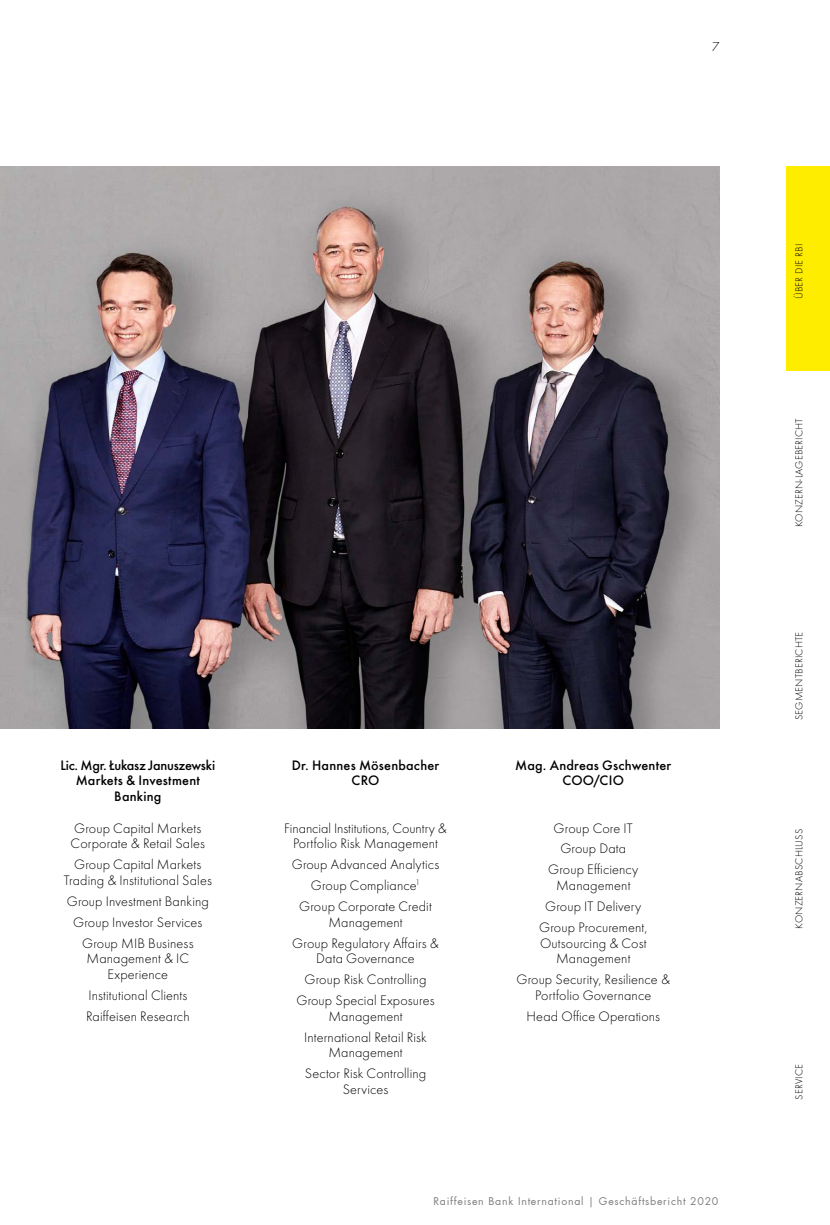
<style>
.page{position:relative;width:830px;height:1225px;background:#fff}
.page>*{position:absolute;margin:0;border:0;box-sizing:border-box;transform-origin:0 0}
.t1{font:300 14.25px/20.9px "Futura";letter-spacing:.01em;color:#000;text-align:center}
.t2{font:500 14.25px/15.8px "Futura";letter-spacing:.015em;color:#000;text-align:center}
.t3{font:500 14.25px/15.8px "Futura";letter-spacing:-.005em;color:#000;text-align:center}
.t4{font:300 13.5px "Futura";color:#000}
.t5{font:300 10.5px "Futura";letter-spacing:.015em;color:#000}
.t6{font:10.5px "Futura CE Book";letter-spacing:.07em;color:#808080}
</style>
<div class="page">
<div style="left:786px;top:167px;width:43px;height:204px;background:#ffed00"></div>
<img style="left:0;top:167px;width:719px;height:562px">
<p class="t4" style="left:711px;top:38px;width:9px">7</p>
<p class="t3" style="left:60px;top:757px;width:156px">Lic. Mgr. Łukasz Januszewski<br>Markets &amp; Investment<br>Banking</p>
<p class="t1" style="left:71px;top:820px;width:136px;line-height:15.8px;text-align:left">Group Capital Markets<br>Corporate &amp; Retail Sales</p>
<p class="t1" style="left:64px;top:856px;width:149px;line-height:15.8px">Group Capital Markets<br>Trading &amp; Institutional Sales</p>
<p class="t1" style="left:67px;top:891px;width:143px">Group Investment Banking<br>Group Investor Services<br>Group MIB Business</p>
<p class="t1" style="left:86px;top:951px;width:104px;line-height:15.8px">Management &amp; IC<br>Experience</p>
<p class="t1" style="left:86px;top:985px;width:105px;text-align:left">Institutional Clients<br>Raiffeisen Research</p>
<p class="t2" style="left:292px;top:757px;width:149px">Dr. Hannes Mösenbacher<br>CRO</p>
<p class="t1" style="left:284px;top:820px;width:164px;line-height:15.8px">Financial Institutions, Country &amp;<br>Portfolio Risk Management</p>
<p class="t1" style="left:291px;top:854px;width:149px">Group Advanced Analytics<br>Group Compliance<sup>1<br></sup>Group Corporate Credit</p>
<p class="t1" style="left:292px;top:911px;width:148px">Management<br>Group Regulatory Affairs &amp;</p>
<p class="t1" style="left:296px;top:948px;width:140px">Data Governance<br>Group Risk Controlling<br>Group Special Exposures</p>
<p class="t1" style="left:304px;top:1005px;width:124px">Management<br>International Retail Risk</p>
<p class="t1" style="left:305px;top:1042px;width:123px">Management<br>Sector Risk Controlling</p>
<p class="t1" style="left:342px;top:1079px;width:47px">Services</p>
<p class="t2" style="left:515px;top:757px;width:157px">Mag. Andreas Gschwenter<br>COO/CIO</p>
<p class="t1" style="left:548px;top:817px;width:91px">Group Core IT<br>Group Data<br>Group Efficiency</p>
<p class="t1" style="left:539px;top:875px;width:109px">Management<br>Group IT Delivery<br>Group Procurement,</p>
<p class="t1" style="left:540px;top:935px;width:108px;line-height:15.8px">Outsourcing &amp; Cost<br>Management</p>
<p class="t1" style="left:516px;top:971px;width:155px;line-height:15.8px">Group Security, Resilience &amp;<br>Portfolio Governance</p>
<p class="t1" style="left:526px;top:1005px;width:135px">Head Office Operations</p>
<p class="t6" style="left:433px;top:1194px;width:286px">Raiffeisen Bank International | Geschäftsbericht 2020</p>
<p class="t5" style="left:792px;top:299px;width:57px;rotate:-90deg">ÜBER DIE RBI</p>
<p class="t5" style="left:791px;top:300px;width:57px;rotate:-90deg">ÜBER DIE RBI</p>
<p class="t5" style="left:792px;top:527px;width:110px;rotate:-90deg">KONZERN-LAGEBERICHT</p>
<p class="t5" style="left:792px;top:720px;width:90px;rotate:-90deg">SEGMENTBERICHTE</p>
<p class="t5" style="left:792px;top:928px;width:101px;rotate:-90deg">KONZERNABSCHLUSS</p>
<p class="t5" style="left:792px;top:1099px;width:37px;rotate:-90deg">SERVICE</p>
</div>
